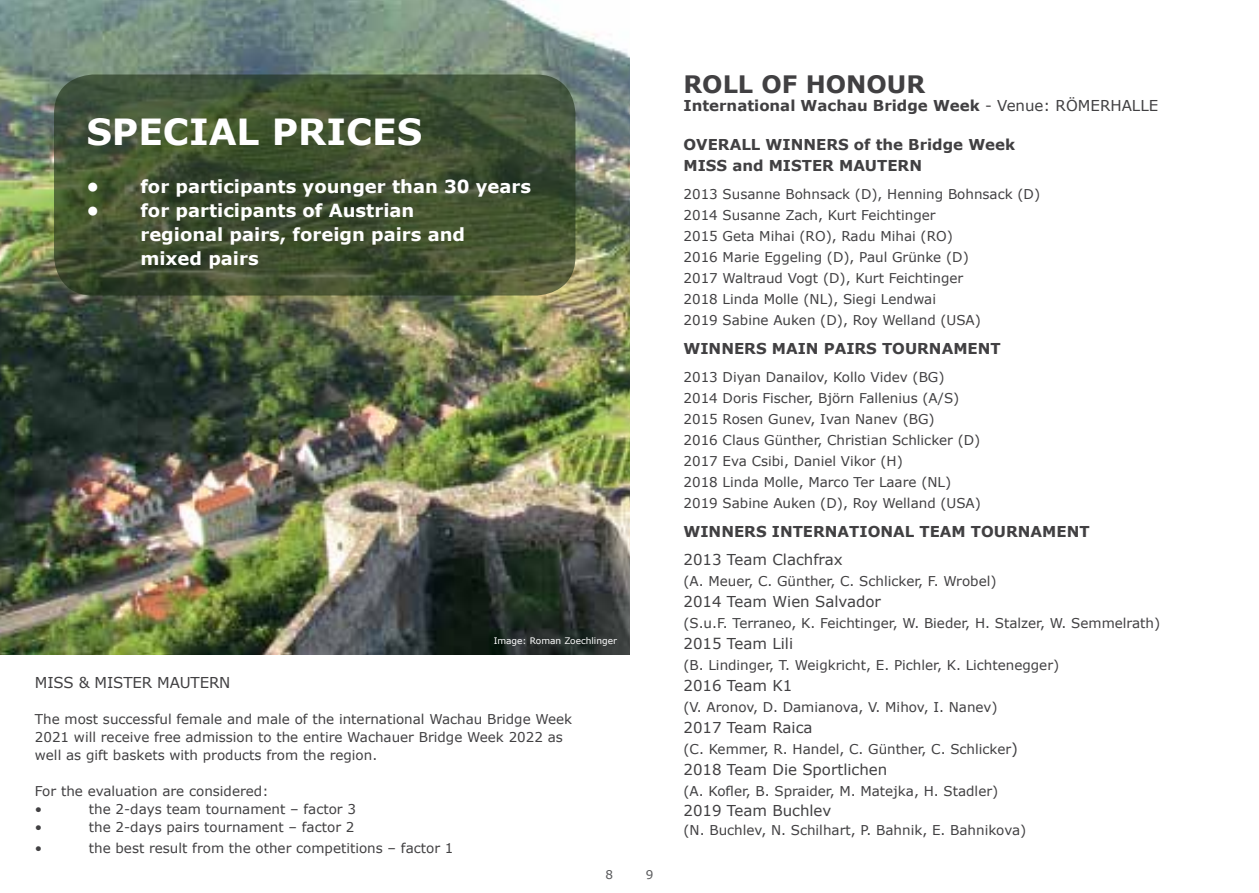
<style>
.page{position:relative;width:1259px;height:893px;background:#fff}
.page>*{position:absolute;margin:0;border:0;box-sizing:border-box;transform-origin:0 0}
.t1{font:700 36px "Verdana";color:#fff}
.t2{font:700 24px "Verdana";color:#414042}
.t3{font:700 18px/24px "Verdana";color:#fff}
.t4{font:700 15px/21px "Verdana";color:#414042}
.t5{font:15px "Verdana";color:#414042}
.t6{font:13.5px/21px "Verdana";color:#414042}
.t7{font:12px "Verdana";color:#58595b}
.t8{font:9px "Verdana";color:#fff}
.s1{font-weight:400}
.s2{font-size:15px}
</style>
<div class="page">
<img style="left:0;top:0;width:629px;height:655px">
<svg style="left:54px;top:75px;width:521px;height:221px;background:#405031"></svg>
<h1 class="t1" style="left:86px;top:107px;width:337px">SPECIAL PRICES</h1>
<h3 class="t3" style="left:86px;top:174px;width:446px">• for participants younger than 30 years</h3>
<h3 class="t3" style="left:140px;top:198px;width:326px;text-indent:-54px">• for participants of Austrian regional pairs, foreign pairs and mixed pairs</h3>
<p class="t8" style="left:494px;top:635px;width:125px">Image: Roman Zoechlinger</p>
<p class="t5" style="left:35px;top:673px;width:197px">MISS &amp; MISTER MAUTERN</p>
<p class="t6" style="left:35px;top:709px;width:539px;line-height:18px">The most successful female and male of the international Wachau Bridge Week<br>2021 will receive free admission to the entire Wachauer Bridge Week 2022 as well as gift baskets with products from the region.</p>
<p class="t6" style="left:35px;top:781px;width:235px;line-height:18px">For the evaluation are considered: •</p>
<p class="t6" style="left:89px;top:798px;width:269px">the 2-days team tournament – factor 3</p>
<p class="t6" style="left:35px;top:816px;width:9px">•</p>
<p class="t6" style="left:89px;top:816px;width:267px">the 2-days pairs tournament – factor 2</p>
<p class="t6" style="left:35px;top:838px;width:9px">•</p>
<p class="t6" style="left:89px;top:838px;width:366px">the best result from the other competitions – factor 1</p>
<p class="t7" style="left:605px;top:866px;width:9px">8</p>
<p class="t7" style="left:646px;top:866px;width:9px">9</p>
<h2 class="t2" style="left:683px;top:67px;width:243px">ROLL OF HONOUR</h2>
<p class="t4" style="left:683px;top:95px;width:476px">International Wachau Bridge Week <span class="s1">- Venue: RÖMERHALLE</span></p>
<p class="t4" style="left:683px;top:134px;width:333px">OVERALL WINNERS of the Bridge Week<br>MISS and MISTER MAUTERN</p>
<p class="t6" style="left:683px;top:184px;width:358px">2013 Susanne Bohnsack (D), Henning Bohnsack (D)<br>2014 Susanne Zach, Kurt Feichtinger<br>2015 Geta Mihai (RO), Radu Mihai (RO)<br>2016 Marie Eggeling (D), Paul Grünke (D)<br>2017 Waltraud Vogt (D), Kurt Feichtinger<br>2018 Linda Molle (NL), Siegi Lendwai<br>2019 Sabine Auken (D), Roy Welland (USA)</p>
<p class="t4" style="left:683px;top:338px;width:319px">WINNERS MAIN PAIRS TOURNAMENT</p>
<p class="t6" style="left:683px;top:367px;width:299px">2013 Diyan Danailov, Kollo Videv (BG)<br>2014 Doris Fischer, Björn Fallenius (A/S)<br>2015 Rosen Gunev, Ivan Nanev (BG)<br>2016 Claus Günther, Christian Schlicker (D)<br>2017 Eva Csibi, Daniel Vikor (H)<br>2018 Linda Molle, Marco Ter Laare (NL)<br>2019 Sabine Auken (D), Roy Welland (USA)</p>
<p class="t4" style="left:683px;top:521px;width:408px">WINNERS INTERNATIONAL TEAM TOURNAMENT</p>
<p class="t5" style="left:683px;top:550px;width:161px">2013 Team Clachfrax</p>
<p class="t6" style="left:683px;top:571px;width:314px">(A. Meuer, C. Günther, C. Schlicker, F. Wrobel)</p>
<p class="t5" style="left:683px;top:592px;width:199px">2014 Team Wien Salvador</p>
<p class="t6" style="left:683px;top:613px;width:478px">(S.u.F. Terraneo, K. Feichtinger, W. Bieder, H. Stalzer, W. Semmelrath)</p>
<p class="t5" style="left:683px;top:634px;width:111px">2015 Team Lili</p>
<p class="t6" style="left:683px;top:655px;width:377px">(B. Lindinger, T. Weigkricht, E. Pichler, K. Lichtenegger)</p>
<p class="t5" style="left:683px;top:676px;width:110px">2016 Team K1</p>
<p class="t6" style="left:683px;top:697px;width:316px">(V. Aronov, D. Damianova, V. Mihov, I. Nanev)</p>
<p class="t5" style="left:683px;top:718px;width:130px">2017 Team Raica</p>
<p class="t6" style="left:683px;top:739px;width:336px">(C. Kemmer, R. Handel, C. Günther, C. Schlicker<span class="s2">)</span></p>
<p class="t5" style="left:683px;top:760px;width:205px">2018 Team Die Sportlichen</p>
<p class="t6" style="left:683px;top:781px;width:316px">(A. Kofler, B. Spraider, M. Matejka, H. Stadler)</p>
<p class="t5" style="left:683px;top:800px;width:149px">2019 Team Buchlev</p>
<p class="t6" style="left:683px;top:820px;width:344px">(N. Buchlev, N. Schilhart, P. Bahnik, E. Bahnikova)</p>
</div>
